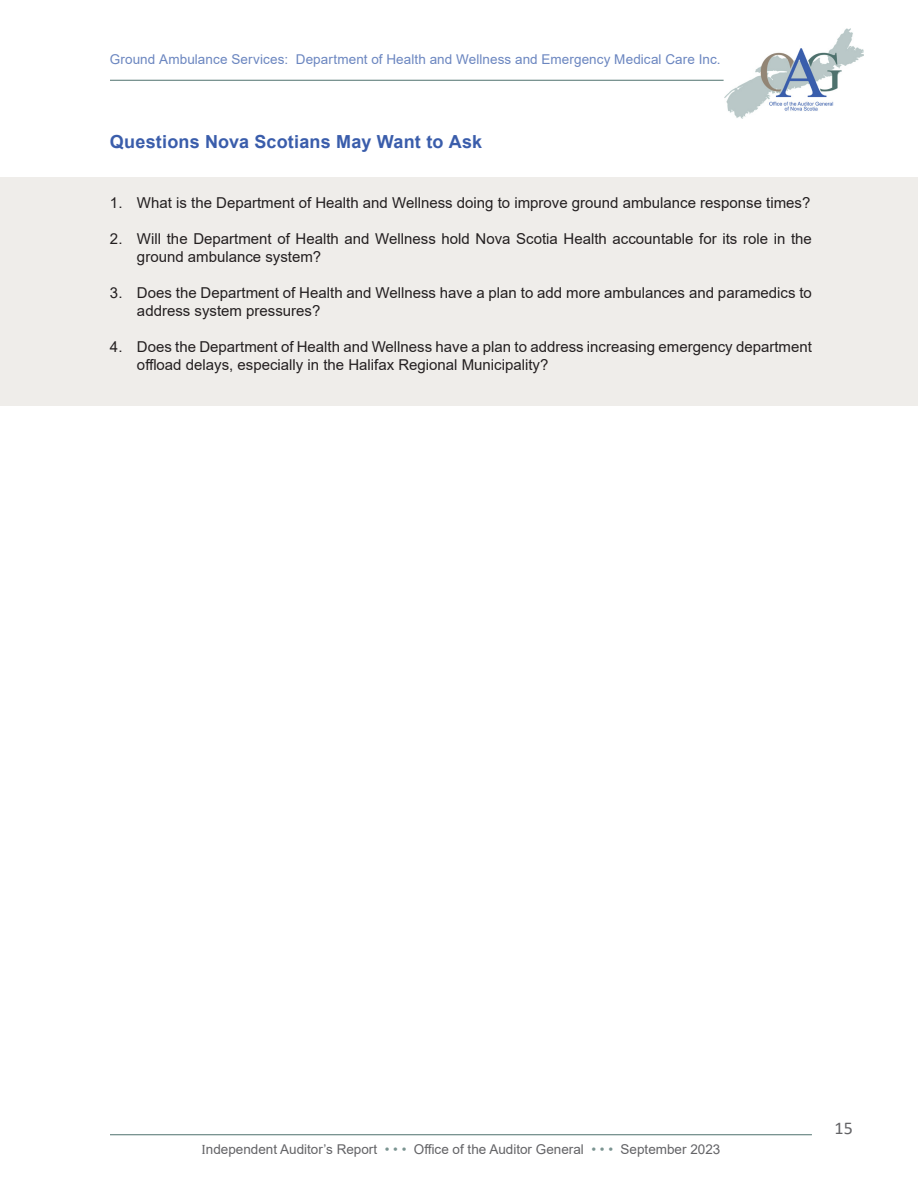
<style>
.page{position:relative;width:918px;height:1188px;background:#fff}
.page>*{position:absolute;margin:0;border:0;box-sizing:border-box;transform-origin:0 0}
.A-Heading_2{font:700 18px "Arial";letter-spacing:.01em;color:#3a5dab}
.t1{font:18px "Calibri";color:#636366}
.t2{font:15px/18px "Arial";color:#231f20}
.t3{font:13.5px "Arial";letter-spacing:.01em;color:#6b86c0}
.t4{font:13.5px "Arial";color:#636366}
.s1{font-family:"Cambria"}
.s2{color:#7b9592}
</style>
<div class="page">
<hr style="left:110px;top:80px;width:614px;height:1px;background:#4f726e">
<img style="left:724px;top:29px;width:140px;height:90px">
<hr style="left:110px;top:1134px;width:702px;height:1px;background:#4f726e">
<div style="left:0;top:178px;width:918px;height:228px;background:#efedea"></div>
<p class="t3" style="left:110px;top:50px;width:612px">Ground Ambulance Services: Department of Health and Wellness and Emergency Medical Care Inc.</p>
<p class="A-Heading_2" style="left:110px;top:129px;width:374px">Questions Nova Scotians May Want to Ask</p>
<p class="t2" style="left:110px;top:194px;width:702px">1. What is the Department of Health and Wellness doing to improve ground ambulance response times?</p>
<p class="t2" style="left:137px;top:230px;width:676px;text-indent:-27px">2. Will the Department of Health and Wellness hold Nova Scotia Health accountable for its role in the ground ambulance system?</p>
<p class="t2" style="left:137px;top:284px;width:676px;text-indent:-27px">3. Does the Department of Health and Wellness have a plan to add more ambulances and paramedics to address system pressures?</p>
<p class="t2" style="left:137px;top:338px;width:676px;text-indent:-27px">4. Does the Department of Health and Wellness have a plan to address increasing emergency department offload delays, especially in the Halifax Regional Municipality?</p>
<p class="t4" style="left:201px;top:1140px;width:520px"><span class="s1">I</span>ndependent Auditor’s Report <span class="s2">• • •</span> Office of the Auditor General <span class="s2">• • •</span> September 2023</p>
<p class="t1" style="left:835px;top:1116px;width:20px">15</p>
</div>
